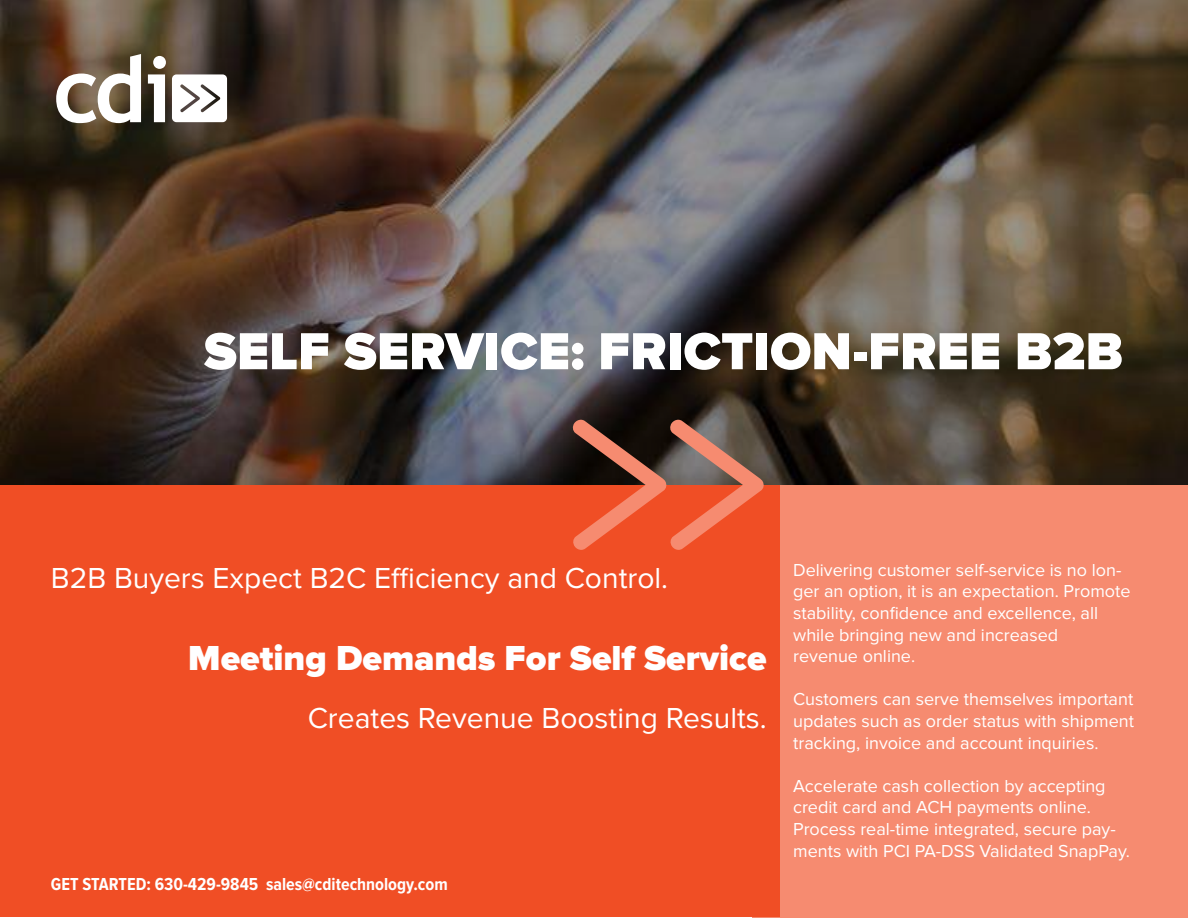
<style>
.page{position:relative;width:1188px;height:918px;background:#fff}
.page>*{position:absolute;margin:0;border:0;box-sizing:border-box;transform-origin:0 0}
.t1{font:900 54px "Proxima Nova";color:#fff}
.t2{font:900 36px "Proxima Nova";color:#fff}
.t3{font:30px "Proxima Nova";color:#fff}
.t4{font:18px/21.6px "Proxima Nova";color:#fff}
.t5{font:700 18px "Proxima Nova Cond";color:#fff}
</style>
<div class="page">
<img style="left:0;top:0;width:1188px;height:485px">
<svg style="left:56px;top:54px;width:85px;height:69px"></svg>
<svg style="left:148px;top:56px;width:18px;height:66px"></svg>
<svg style="left:172px;top:74px;width:55px;height:48px"></svg>
<div style="left:752px;top:485px;width:436px;height:433px;background:#f68b70"></div>
<div style="left:0;top:485px;width:780px;height:432px;background:#f04e25"></div>
<svg style="left:572px;top:420px;width:192px;height:130px"></svg>
<h1 class="t1" style="left:204px;top:329px;width:921px">SELF SERVICE: FRICTION-FREE B2B</h1>
<h3 class="t3" style="left:51px;top:566px;width:619px">B2B Buyers Expect B2C Efficiency and Control.</h3>
<h2 class="t2" style="left:188px;top:643px;width:580px">Meeting Demands For Self Service</h2>
<h3 class="t3" style="left:308px;top:706px;width:461px">Creates Revenue Boosting Results.</h3>
<p class="t5" style="left:51px;top:876px;width:398px">GET STARTED: 630-429-9845 sales@cditechnology.com</p>
<p class="t4" style="left:793px;top:560px;width:339px">Delivering customer self-service is no lon&shy;ger an option, it is an expectation. Promote stability, confidence and excellence, all while bringing new and increased<br>revenue online.</p>
<p class="t4" style="left:793px;top:690px;width:342px;text-align:justify">Customers can serve themselves important updates such as order status with shipment tracking, invoice and account inquiries.</p>
<p class="t4" style="left:793px;top:776px;width:338px">Accelerate cash collection by accepting credit card and ACH payments online.<br>Process real-time integrated, secure pay&shy;ments with PCI PA-DSS Validated SnapPay.</p>
</div>
